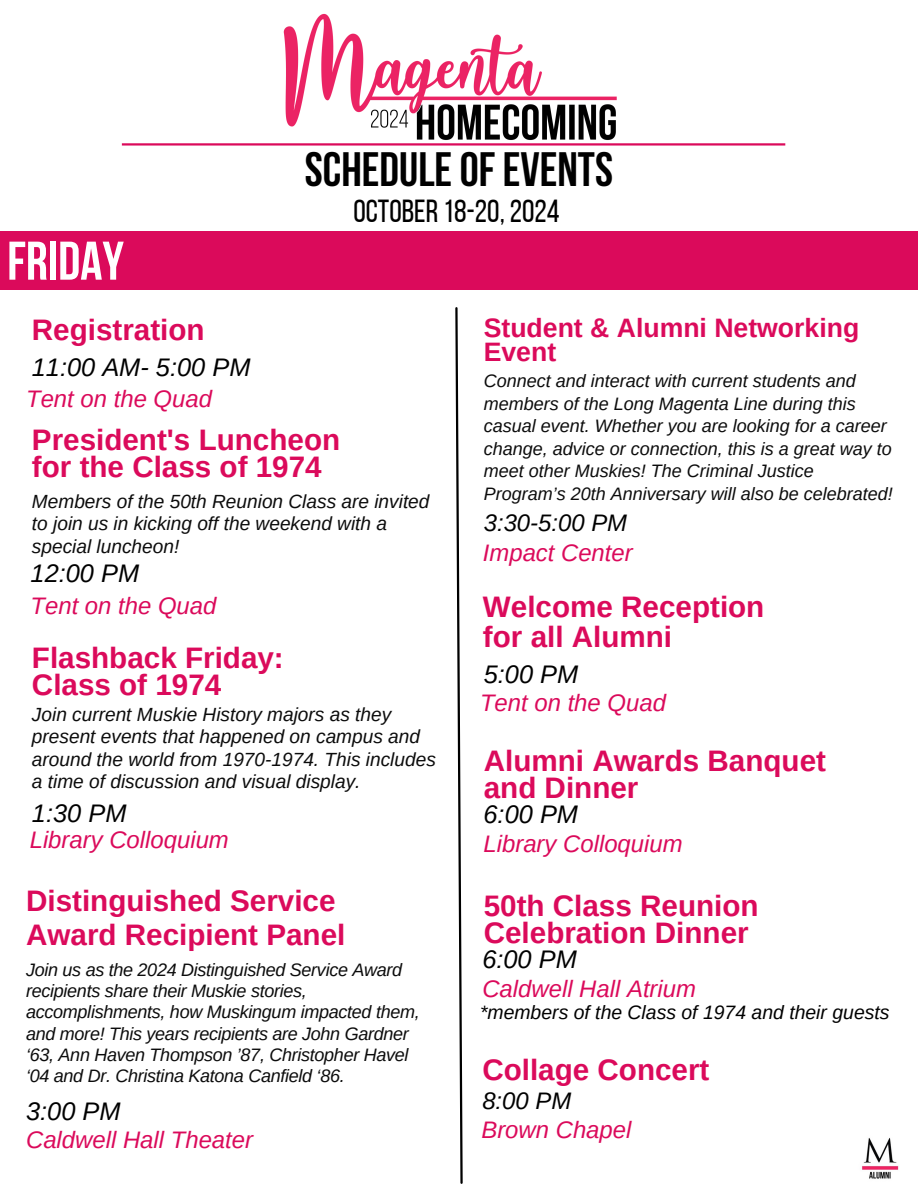
<style>
.page{position:relative;width:918px;height:1188px;background:#fff}
.page>*{position:absolute;margin:0;border:0;box-sizing:border-box;transform-origin:0 0}
.t1{font:700 54.3px "Bebas Neue";color:#fff}
.t2{font:700 48px "Bebas Neue";color:#000}
.t3{font:31.8px "Bebas Neue";color:#000}
.t4{font:700 29.7px/27px "Arimo";color:#db0a5b}
.t5{font:700 29.55px "Arimo";color:#db0a5b}
.t6{font:700 26.7px/24.8px "Arimo";color:#db0a5b}
.t7{font:italic 25.35px "Arimo";color:#000}
.t8{font:italic 23.85px "Arimo";color:#db0a5b}
.t9{font:italic 23.85px "Arimo";color:#000}
.t10{font:italic 19.35px "Arimo";color:#000}
.t11{font:italic 19.05px/22.5px "Arimo";color:#0c0c0c}
.t12{font:italic 18px/22.5px "Arimo";color:#0c0c0c}
</style>
<div class="page">
<svg style="left:455px;top:307px;width:8px;height:877px"></svg>
<div style="left:0;top:231px;width:918px;height:59px;background:#db0a5b"></div>
<hr style="left:122px;top:143px;width:663px;height:3px;background:#db0a5b">
<img style="left:862px;top:1137px;width:37px;height:42px">
<img style="left:125px;top:13px;width:661px;height:133px">
<p class="t2" style="left:305px;top:150px;width:310px">SCHEDULEOFEVENTS</p>
<h3 class="t1" style="left:7px;top:239px;width:118px">FRIDAY</h3>
<h5 class="t3" style="left:353px;top:198px;width:208px">OCTOBER18-20, 2024</h5>
<h2 class="t4" style="left:32px;top:316px;width:174px">Registration</h2>
<h1 class="t7" style="left:32px;top:353px;width:220px">11:00 AM- 5:00 PM</h1>
<h4 class="t8" style="left:26px;top:385px;width:187px">Tent on the Quad</h4>
<p class="t4" style="left:32px;top:426px;width:310px">President's Luncheon for the Class of 1974</p>
<h3 class="t11" style="left:32px;top:490px;width:399px">Members of the 50th Reunion Class are invited to join us in kicking off the weekend with a special luncheon!</h3>
<p class="t7" style="left:31px;top:559px;width:110px">12:00 PM</p>
<h5 class="t8" style="left:31px;top:593px;width:187px">Tent on the Quad</h5>
<h3 class="t4" style="left:32px;top:644px;width:253px">Flashback Friday:<br>Class of 1974</h3>
<p class="t11" style="left:32px;top:703px;width:405px">Join current Muskie History majors as they present events that happened on campus and around the world from 1970-1974. This includes a time of discussion and visual display.</p>
<h5 class="t7" style="left:32px;top:799px;width:96px">1:30 PM</h5>
<p class="t8" style="left:30px;top:827px;width:201px">Library Colloquium</p>
<h5 class="t4" style="left:26px;top:884px;width:321px;line-height:33.8px">Distinguished Service<br>Award Recipient Panel</h5>
<p class="t12" style="left:26px;top:959px;width:395px;line-height:21.3px">Join us as the 2024 Distinguished Service Award recipients share their Muskie stories, accomplishments, how Muskingum impacted them, and more! This years recipients are John Gardner ‘63, Ann Haven Thompson ’87, Christopher Havel ‘04 and Dr. Christina Katona Canfield ‘86.</p>
<p class="t7" style="left:26px;top:1097px;width:96px">3:00 PM</p>
<h3 class="t8" style="left:26px;top:1126px;width:229px">Caldwell Hall Theater</h3>
<p class="t6" style="left:484px;top:315px;width:377px">Student &amp; Alumni Networking<br>Event</p>
<p class="t12" style="left:484px;top:370px;width:410px">Connect and interact with current students and members of the Long Magenta Line during this casual event. Whether you are looking for a career change, advice or connection, this is a great way to meet other Muskies! The Criminal Justice Program’s 20th Anniversary will also be celebrated!</p>
<h5 class="t9" style="left:484px;top:509px;width:145px">3:30-5:00 PM</h5>
<h6 class="t8" style="left:483px;top:540px;width:151px">Impact Center</h6>
<p class="t4" style="left:483px;top:592px;width:283px;line-height:29.2px">Welcome Reception for all Alumni</p>
<p class="t7" style="left:484px;top:660px;width:96px">5:00 PM</p>
<p class="t8" style="left:480px;top:690px;width:187px">Tent on the Quad</p>
<h3 class="t4" style="left:484px;top:747px;width:344px">Alumni Awards Banquet and Dinner</h3>
<h5 class="t8" style="left:484px;top:831px;width:201px">Library Colloquium</h5>
<p class="t7" style="left:484px;top:800px;width:96px">6:00 PM</p>
<h3 class="t4" style="left:484px;top:892px;width:276px">50th Class Reunion<br>Celebration Dinner</h3>
<p class="t8" style="left:482px;top:975px;width:215px">Caldwell Hall Atrium</p>
<p class="t7" style="left:482px;top:945px;width:96px">6:00 PM</p>
<p class="t10" style="left:480px;top:1001px;width:411px">*members of the Class of 1974 and their guests</p>
<h3 class="t5" style="left:482px;top:1053px;width:229px">Collage Concert</h3>
<h5 class="t9" style="left:482px;top:1087px;width:90px">8:00 PM</h5>
<p class="t8" style="left:481px;top:1116px;width:152px">Brown Chapel</p>
</div>
